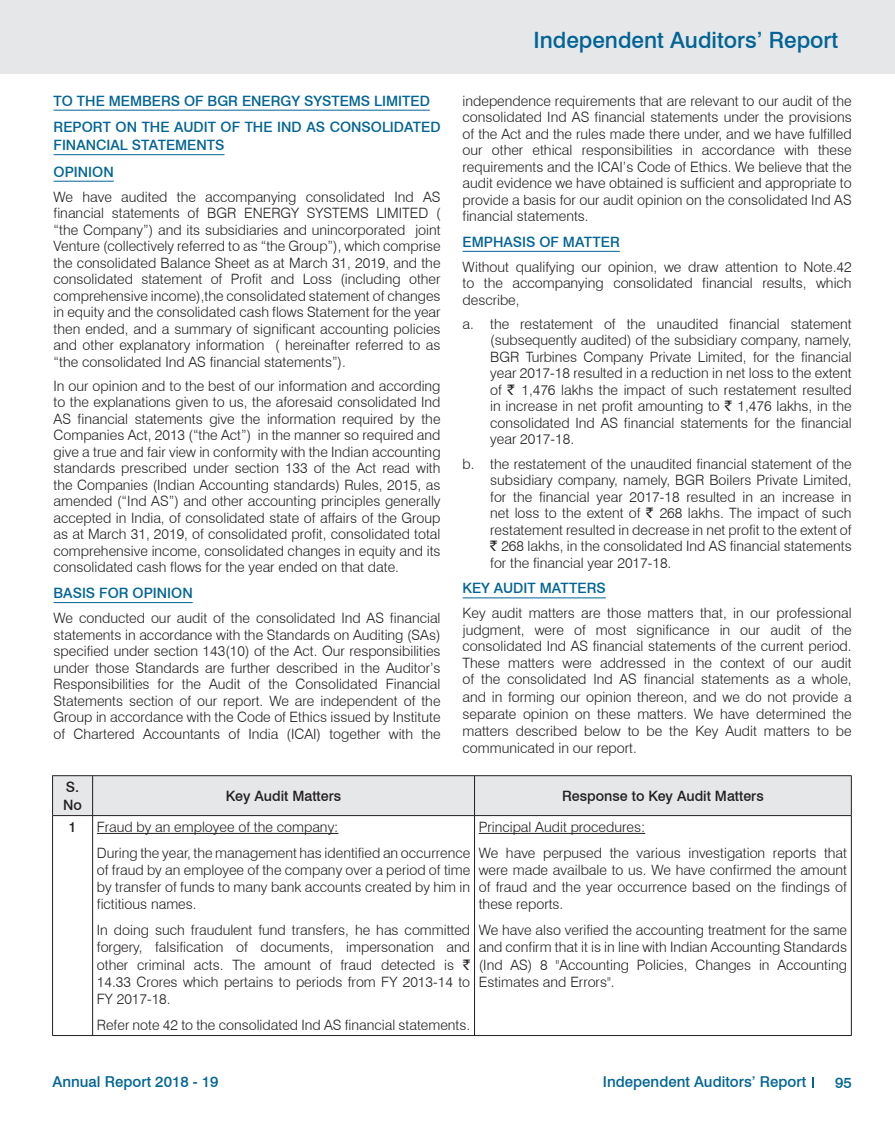
<style>
.page{position:relative;width:895px;height:1131px;background:#fff}
.page>*{position:absolute;margin:0;border:0;box-sizing:border-box;transform-origin:0 0}
.t1{font:500 22.5px "Swiss 721 BT";color:#016495}
.t2{font:500 15px "Swiss 721 BT";color:#016495}
.t3{font:300 14.25px/16.5px "Swiss 721 BT";color:#231f20;text-align:justify}
.t4{font:500 14.25px/26.5px "Swiss 721 BT";color:#016495}
.t5{font:500 14.25px/18px "Swiss 721 BT";color:#231f20}
.s1{font-family:"Rupee Foradian";font-weight:400}
</style>
<div class="page">
<div style="left:0;top:0;width:895px;height:74px;background:#e6e7e9"></div>
<hr style="left:54px;top:110px;width:376px;height:1px;background:#016495">
<hr style="left:54px;top:154px;width:170px;height:1px;background:#016495">
<hr style="left:54px;top:181px;width:60px;height:1px;background:#016495">
<hr style="left:54px;top:602px;width:139px;height:1px;background:#016495">
<hr style="left:462px;top:251px;width:158px;height:1px;background:#016495">
<hr style="left:462px;top:597px;width:144px;height:1px;background:#016495">
<div style="left:53px;top:776px;width:798px;height:39px;background:#e6e7e9"></div>
<hr style="left:52px;top:775px;width:800px;height:1px;background:#231f20">
<hr style="left:52px;top:815px;width:800px;height:1px;background:#231f20">
<hr style="left:52px;top:1035px;width:800px;height:1px;background:#231f20">
<hr style="left:52px;top:776px;width:1px;height:39px;background:#231f20">
<hr style="left:52px;top:816px;width:1px;height:219px;background:#231f20">
<hr style="left:92px;top:776px;width:1px;height:39px;background:#231f20">
<hr style="left:474px;top:776px;width:1px;height:39px;background:#231f20">
<hr style="left:851px;top:776px;width:1px;height:39px;background:#231f20">
<hr style="left:92px;top:816px;width:1px;height:219px;background:#231f20">
<hr style="left:474px;top:816px;width:1px;height:219px;background:#231f20">
<hr style="left:851px;top:816px;width:1px;height:219px;background:#231f20">
<hr style="left:97px;top:833px;width:241px;height:1px;background:#231f20">
<hr style="left:479px;top:833px;width:166px;height:1px;background:#231f20">
<p class="t4" style="left:54px;top:87px;width:388px">TO THE MEMBERS OF BGR ENERGY SYSTEMS LIMITED<br>REPORT ON THE AUDIT OF THE IND AS CONSOLIDATED</p>
<p class="t4" style="left:54px;top:132px;width:172px">FINANCIAL STATEMENTS<br>OPINION</p>
<p class="t3" style="left:54px;top:188px;width:388px">We have audited the accompanying consolidated Ind AS financial statements of BGR ENERGY SYSTEMS LIMITED ( “the Company”) and its subsidiaries and unincorporated joint Venture (collectively referred to as “the Group”), which comprise the consolidated Balance Sheet as at March 31, 2019, and the consolidated statement of Profit and Loss (including other comprehensive income),the consolidated statement of changes in equity and the consolidated cash flows Statement for the year then ended, and a summary of significant accounting policies and other explanatory information ( hereinafter referred to as “the consolidated Ind AS financial statements”).</p>
<p class="t3" style="left:54px;top:377px;width:388px">In our opinion and to the best of our information and according to the explanations given to us, the aforesaid consolidated Ind AS financial statements give the information required by the Companies Act, 2013 (“the Act”) in the manner so required and give a true and fair view in conformity with the Indian accounting standards prescribed under section 133 of the Act read with the Companies (Indian Accounting standards) Rules, 2015, as amended (“Ind AS”) and other accounting principles generally accepted in India, of consolidated state of affairs of the Group as at March 31, 2019, of consolidated profit, consolidated total comprehensive income, consolidated changes in equity and its consolidated cash flows for the year ended on that date.</p>
<p class="t4" style="left:54px;top:579px;width:141px">BASIS FOR OPINION</p>
<p class="t3" style="left:54px;top:609px;width:388px">We conducted our audit of the consolidated Ind AS financial statements in accordance with the Standards on Auditing (SAs) specified under section 143(10) of the Act. Our responsibilities under those Standards are further described in the Auditor’s Responsibilities for the Audit of the Consolidated Financial Statements section of our report. We are independent of the Group in accordance with the Code of Ethics issued by Institute of Chartered Accountants of India (ICAI) together with the</p>
<h1 class="t1" style="left:533px;top:27px;width:306px">Independent Auditors’ Report</h1>
<p class="t3" style="left:462px;top:92px;width:391px">independence requirements that are relevant to our audit of the consolidated Ind AS financial statements under the provisions of the Act and the rules made there under, and we have fulfilled our other ethical responsibilities in accordance with these requirements and the ICAI’s Code of Ethics. We believe that the audit evidence we have obtained is sufficient and appropriate to provide a basis for our audit opinion on the consolidated Ind AS financial statements.</p>
<p class="t4" style="left:462px;top:228px;width:159px">EMPHASIS OF MATTER</p>
<p class="t3" style="left:462px;top:258px;width:391px">Without qualifying our opinion, we draw attention to Note.42 to the accompanying consolidated financial results, which describe,</p>
<p class="t3" style="left:490px;top:315px;width:363px;text-indent:-28px">a. the restatement of the unaudited financial statement (subsequently audited) of the subsidiary company, namely, BGR Turbines Company Private Limited, for the financial year 2017-18 resulted in a reduction in net loss to the extent of <span class="s1">`</span> 1,476 lakhs the impact of such restatement resulted in increase in net profit amounting to <span class="s1">`</span> 1,476 lakhs, in the consolidated Ind AS financial statements for the financial year 2017-18.</p>
<p class="t3" style="left:490px;top:455px;width:363px;text-indent:-28px">b. the restatement of the unaudited financial statement of the subsidiary company, namely, BGR Boilers Private Limited, for the financial year 2017-18 resulted in an increase in net loss to the extent of <span class="s1">`</span> 268 lakhs. The impact of such restatement resulted in decrease in net profit to the extent of <span class="s1">`</span> 268 lakhs, in the consolidated Ind AS financial statements for the financial year 2017-18.</p>
<p class="t4" style="left:462px;top:575px;width:145px">KEY AUDIT MATTERS</p>
<p class="t3" style="left:462px;top:605px;width:391px">Key audit matters are those matters that, in our professional judgment, were of most significance in our audit of the consolidated Ind AS financial statements of the current period.<br>These matters were addressed in the context of our audit of the consolidated Ind AS financial statements as a whole, and in forming our opinion thereon, and we do not provide a separate opinion on these matters. We have determined the matters described below to be the Key Audit matters to be communicated in our report.</p>
<p class="t5" style="left:63px;top:778px;width:20px">S.<br>No</p>
<p class="t5" style="left:226px;top:787px;width:117px">Key Audit Matters</p>
<p class="t5" style="left:562px;top:787px;width:203px">Response to Key Audit Matters</p>
<p class="t5" style="left:69px;top:818px;width:9px">1</p>
<p class="t3" style="left:97px;top:814px;width:375px;line-height:25.8px">Fraud by an employee of the company:<br>During the year, the management has identified an occurrence</p>
<p class="t3" style="left:97px;top:861px;width:375px;line-height:17.2px">of fraud by an employee of the company over a period of time by transfer of funds to many bank accounts created by him in fictitious names.</p>
<p class="t3" style="left:97px;top:921px;width:375px;line-height:17.2px">In doing such fraudulent fund transfers, he has committed forgery, falsification of documents, impersonation and other criminal acts. The amount of fraud detected is <span class="s1">` </span>14.33 Crores which pertains to periods from FY 2013-14 to FY 2017-18.</p>
<p class="t3" style="left:97px;top:1016px;width:375px">Refer note 42 to the consolidated Ind AS financial statements.</p>
<p class="t3" style="left:479px;top:814px;width:370px;line-height:25.8px">Principal Audit procedures:<br>We have perpused the various investigation reports that</p>
<p class="t3" style="left:479px;top:861px;width:370px;line-height:17.2px">were made availbale to us. We have confirmed the amount of fraud and the year occurrence based on the findings of these reports.</p>
<p class="t3" style="left:479px;top:921px;width:370px;line-height:17.2px">We have also verified the accounting treatment for the same and confirm that it is in line with Indian Accounting Standards (Ind AS) 8 "Accounting Policies, Changes in Accounting Estimates and Errors".</p>
<p class="t2" style="left:53px;top:1073px;width:167px">Annual Report 2018 - 19</p>
<p class="t2" style="left:603px;top:1073px;width:205px">Independent Auditors’ Report</p>
<p class="t2" style="left:835px;top:1073px;width:18px">95</p>
</div>
